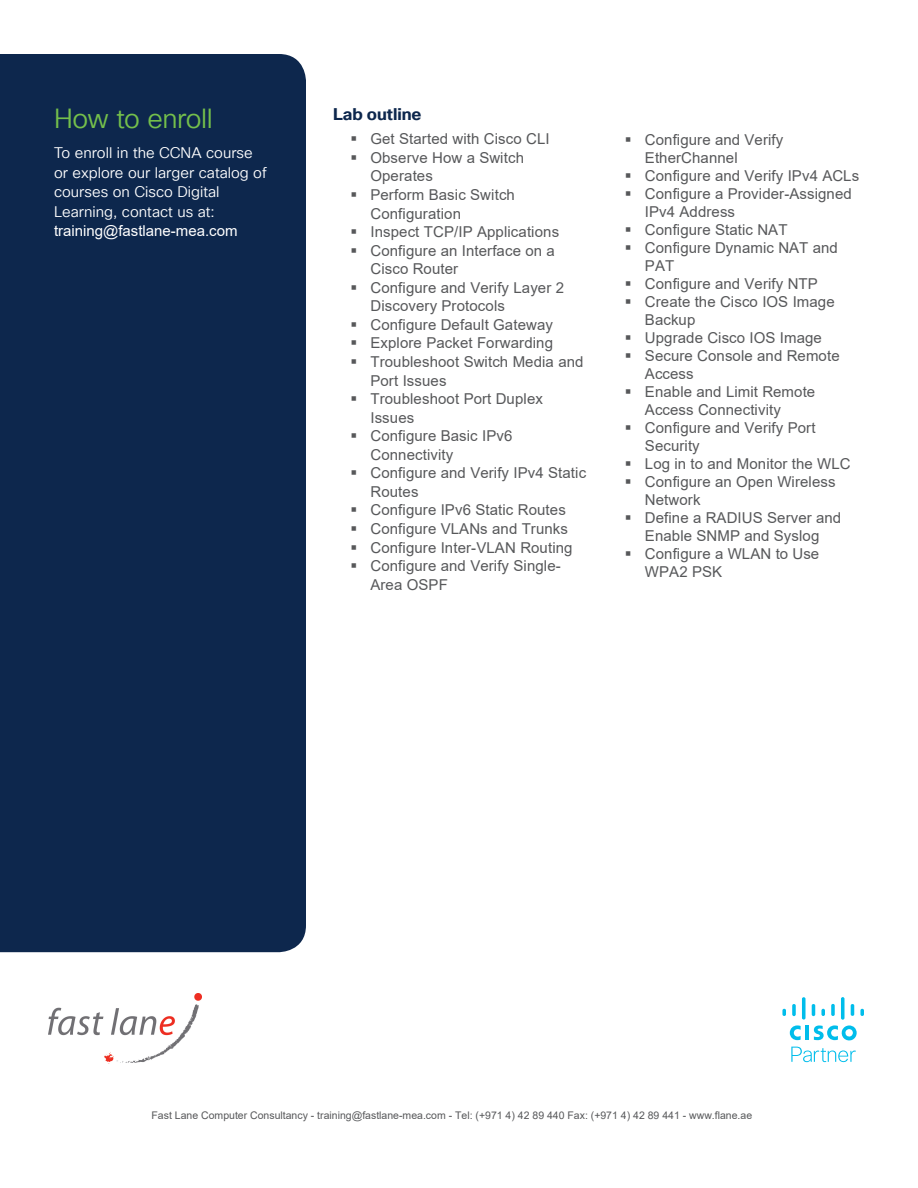
<style>
.page{position:relative;width:918px;height:1188px;background:#fff}
.page>*{position:absolute;margin:0;border:0;box-sizing:border-box;transform-origin:0 0}
.Body_White{font:27px "Cisco Sans TT Light";letter-spacing:-.02em;color:#74bf4b}
.Subhead3_Midnight_bl{font:700 16.5px "Cisco Sans TT";color:#0d274d}
.t1{font:15px/18px "Arial";letter-spacing:.005em;color:#57585a}
.Body_White-2{font:15px/19.5px "Cisco Sans TT Light";color:#fff}
.Footer_white{font:10.5px "Arial";color:#57585a}
.s1{font-family:"Arial"}
</style>
<div class="page">
<div style="left:0;top:54px;width:306px;height:898px;background:#0d274d"></div>
<svg style="left:791px;top:1047px;width:65px;height:16px"></svg>
<hr style="left:806px;top:1026px;width:3px;height:14px;background:#00bdeb">
<svg style="left:814px;top:1025px;width:43px;height:16px"></svg>
<svg style="left:782px;top:997px;width:24px;height:43px"></svg>
<svg style="left:812px;top:1004px;width:3px;height:12px"></svg>
<svg style="left:821px;top:1009px;width:4px;height:7px"></svg>
<svg style="left:831px;top:1004px;width:4px;height:12px"></svg>
<svg style="left:841px;top:997px;width:4px;height:23px"></svg>
<svg style="left:851px;top:1004px;width:3px;height:12px"></svg>
<svg style="left:860px;top:1008px;width:4px;height:8px"></svg>
<img style="left:49px;top:994px;width:152px;height:70px">
<p class="Body_White" style="left:54px;top:101px;width:160px">How to enroll</p>
<p class="Body_White-2" style="left:54px;top:144px;width:214px">To enroll in the CCNA course or explore our larger catalog of courses on Cisco Digital<br>Learning, contact us at<span class="s1">: training@fastlane-mea.com</span></p>
<p class="Subhead3_Midnight_bl" style="left:333px;top:103px;width:90px">Lab outline</p>
<p class="t1" style="left:350px;top:130px;width:201px">▪ Get Started with Cisco CLI</p>
<p class="t1" style="left:370px;top:148px;width:155px;line-height:18.6px;text-indent:-20px">▪ Observe How a Switch<br>Operates</p>
<p class="t1" style="left:370px;top:185px;width:146px;line-height:18.6px;text-indent:-20px">▪ Perform Basic Switch<br>Configuration</p>
<p class="t1" style="left:350px;top:223px;width:210px">▪ Inspect TCP/IP Applications</p>
<p class="t1" style="left:370px;top:241px;width:186px;line-height:18.6px;text-indent:-20px">▪ Configure an Interface on a<br>Cisco Router</p>
<p class="t1" style="left:370px;top:278px;width:195px;line-height:18.6px;text-indent:-20px">▪ Configure and Verify Layer 2<br>Discovery Protocols</p>
<p class="t1" style="left:350px;top:316px;width:204px">▪ Configure Default Gateway</p>
<p class="t1" style="left:350px;top:334px;width:204px">▪ Explore Packet Forwarding</p>
<p class="t1" style="left:370px;top:352px;width:215px;line-height:18.6px;text-indent:-20px">▪ Troubleshoot Switch Media and<br>Port Issues</p>
<p class="t1" style="left:370px;top:389px;width:174px;line-height:18.6px;text-indent:-20px">▪ Troubleshoot Port Duplex<br>Issues</p>
<p class="t1" style="left:370px;top:427px;width:144px;line-height:18.6px;text-indent:-20px">▪ Configure Basic IPv6<br>Connectivity</p>
<p class="t1" style="left:370px;top:464px;width:217px;line-height:18.6px;text-indent:-20px">▪ Configure and Verify IPv4 Static<br>Routes</p>
<p class="t1" style="left:350px;top:501px;width:217px">▪ Configure IPv6 Static Routes</p>
<p class="t1" style="left:350px;top:520px;width:219px">▪ Configure VLANs and Trunks</p>
<p class="t1" style="left:350px;top:538px;width:224px">▪ Configure Inter-VLAN Routing</p>
<p class="t1" style="left:370px;top:556px;width:192px;line-height:18.6px;text-indent:-20px">▪ Configure and Verify Single-<br>Area OSPF</p>
<p class="t1" style="left:645px;top:131px;width:140px;text-indent:-20px">▪ Configure and Verify<br>EtherChannel</p>
<p class="t1" style="left:625px;top:167px;width:236px">▪ Configure and Verify IPv4 ACLs</p>
<p class="t1" style="left:645px;top:185px;width:208px;text-indent:-20px">▪ Configure a Provider-Assigned<br>IPv4 Address</p>
<p class="t1" style="left:625px;top:221px;width:164px">▪ Configure Static NAT</p>
<p class="t1" style="left:645px;top:239px;width:195px;text-indent:-20px">▪ Configure Dynamic NAT and<br>PAT</p>
<p class="t1" style="left:625px;top:275px;width:194px">▪ Configure and Verify NTP</p>
<p class="t1" style="left:645px;top:293px;width:191px;text-indent:-20px">▪ Create the Cisco IOS Image<br>Backup</p>
<p class="t1" style="left:625px;top:329px;width:199px">▪ Upgrade Cisco IOS Image</p>
<p class="t1" style="left:645px;top:347px;width:196px;text-indent:-20px">▪ Secure Console and Remote<br>Access</p>
<p class="t1" style="left:645px;top:383px;width:172px;text-indent:-20px">▪ Enable and Limit Remote<br>Access Connectivity</p>
<p class="t1" style="left:645px;top:419px;width:172px;text-indent:-20px">▪ Configure and Verify Port<br>Security</p>
<p class="t1" style="left:625px;top:455px;width:227px">▪ Log in to and Monitor the WLC</p>
<p class="t1" style="left:645px;top:473px;width:192px;text-indent:-20px">▪ Configure an Open Wireless<br>Network</p>
<p class="t1" style="left:625px;top:509px;width:218px;text-align:center">▪ Define a RADIUS Server and<br>Enable SNMP and Syslog</p>
<p class="t1" style="left:645px;top:545px;width:176px;text-indent:-20px">▪ Configure a WLAN to Use<br>WPA2 PSK</p>
<p class="Footer_white" style="left:152px;top:1108px;width:602px">Fast Lane Computer Consultancy - training@fastlane-mea.com - Tel: (+971 4) 42 89 440 Fax: (+971 4) 42 89 441 - www.flane.ae</p>
</div>
